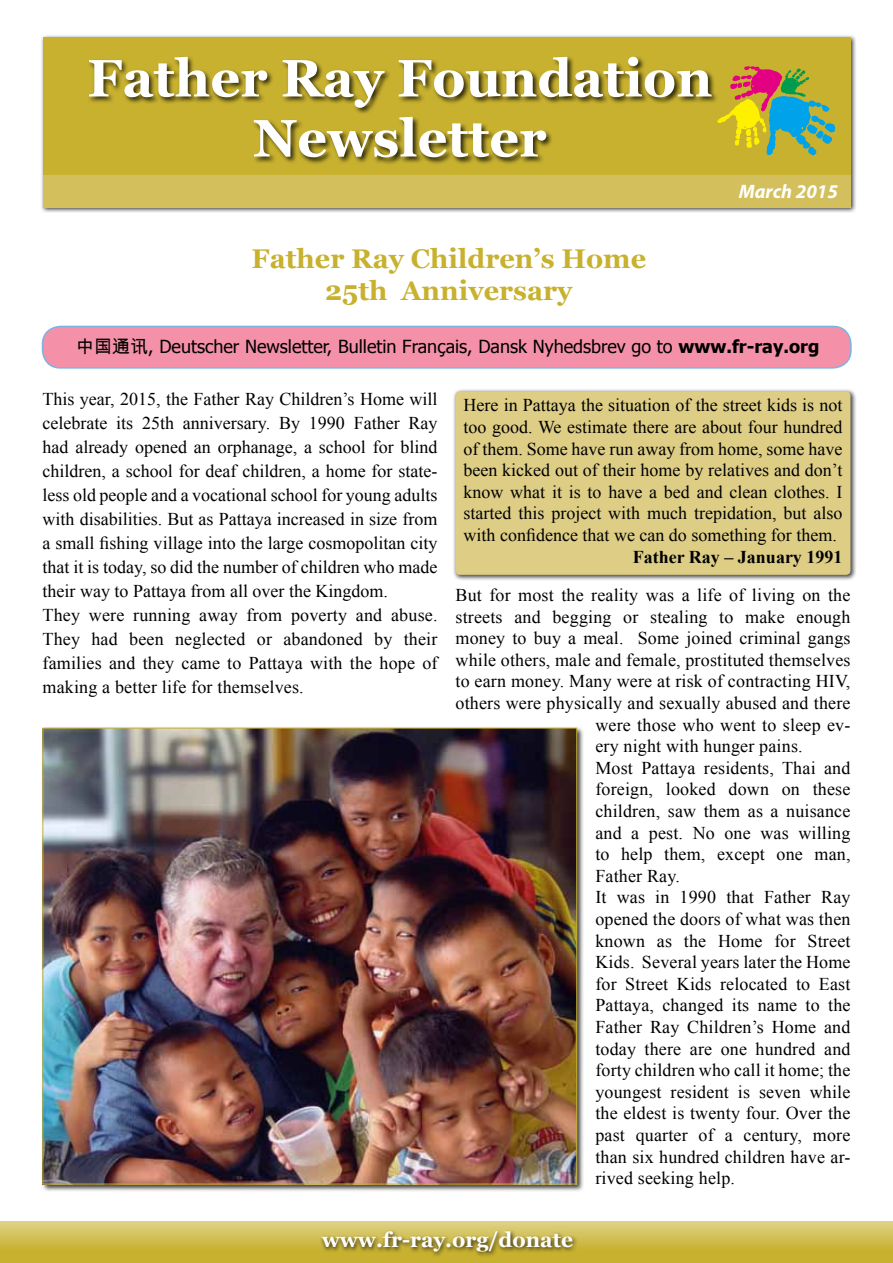
<style>
.page{position:relative;width:893px;height:1263px;background:#fff}
.page>*{position:absolute;margin:0;border:0;box-sizing:border-box;transform-origin:0 0}
.t1{font:700 52.5px/60px "Georgia";color:#fff;text-align:center}
.t2{font:700 27px/32.4px "Georgia";color:#c8b12f;text-align:center}
.t3{font:700 21px "Georgia";color:#fff}
.t4{font:italic 700 19.5px "Myriad Pro";color:#fff}
.t5{font:18px/24px "Times New Roman";letter-spacing:.01em;color:#000}
.t6{font:18px "Tahoma";color:#000}
.t7{font:700 18px "Times New Roman";color:#000}
.s1{font-family:"Arial Unicode MS"}
.s2{font-weight:700}
</style>
<div class="page">
<div style="left:452px;top:388px;width:405px;height:193px;background:#000;opacity:.75"></div>
<div style="left:455px;top:391px;width:395px;height:184px;background:#ddcd85;border-radius:4px"></div>
<div style="left:40px;top:34px;width:817px;height:179px;background:#000;opacity:.75"></div>
<div style="left:43px;top:37px;width:808px;height:138px;background:#c8b12f"></div>
<div style="left:43px;top:175px;width:808px;height:32px;background:#d3c05d"></div>
<svg style="left:0;top:1221px;width:893px;height:42px;background:#d0bd50"></svg>
<div style="left:319px;top:1229px;width:259px;height:28px;background:#000;opacity:.75"></div>
<div style="left:87px;top:56px;width:632px;height:109px;background:#000;opacity:.75"></div>
<svg style="left:717px;top:66px;width:118px;height:90px"></svg>
<div style="left:41px;top:726px;width:544px;height:466px;background:#000;opacity:.75"></div>
<img style="left:42px;top:727px;width:535px;height:458px">
<div style="left:43px;top:326px;width:808px;height:42px;background:#f491a8;border-radius:18px"></div>
<div style="left:42px;top:326px;width:810px;height:43px;border:2px solid #79b4e2;border-radius:18px"></div>
<h1 class="t1" style="left:87px;top:48px;width:627px">Father Ray Foundation<br>Newsletter</h1>
<h2 class="t2" style="left:252px;top:242px;width:396px">Father Ray Children’s Home<br>25th Anniversary</h2>
<p class="t4" style="left:739px;top:179px;width:101px">March 2015</p>
<p class="t6" style="left:76px;top:335px;width:745px"><span class="s1">中国通讯</span>, Deutscher Newsletter, Bulletin Français, Dansk Nyhedsbrev go to <span class="s2">www.fr-ray.org</span></p>
<p class="t5" style="left:43px;top:386px;width:396px">This year, 2015, the Father Ray Children’s Home will celebrate its 25th anniversary. By 1990 Father Ray had already opened an orphanage, a school for blind children, a school for deaf children, a home for state&shy;less old people and a vocational school for young adults with disabilities. But as Pattaya increased in size from a small fishing village into the large cosmopolitan city that it is today, so did the number of children who made their way to Pattaya from all over the Kingdom.<br>They were running away from poverty and abuse.<br>They had been neglected or abandoned by their families and they came to Pattaya with the hope of making a better life for themselves.</p>
<p class="t5" style="left:463px;top:394px;width:380px;line-height:21.6px;text-align:justify">Here in Pattaya the situation of the street kids is not too good. We estimate there are about four hundred of them. Some have run away from home, some have been kicked out of their home by relatives and don’t know what it is to have a bed and clean clothes. I started this project with much trepidation, but also with confidence that we can do something for them.</p>
<p class="t7" style="left:633px;top:544px;width:211px">Father Ray – January 1991</p>
<p class="t5" style="left:455px;top:582px;width:396px">But for most the reality was a life of living on the</p>
<p class="t5" style="left:455px;top:604px;width:396px">streets and begging or stealing to make enough</p>
<p class="t5" style="left:455px;top:625px;width:397px">money to buy a meal. Some joined criminal gangs</p>
<p class="t5" style="left:455px;top:647px;width:397px">while others, male and female, prostituted themselves</p>
<p class="t5" style="left:455px;top:669px;width:396px">to earn money. Many were at risk of contracting HIV,</p>
<p class="t5" style="left:455px;top:690px;width:396px">others were physically and sexually abused and there</p>
<p class="t5" style="left:595px;top:712px;width:257px">were those who went to sleep ev-</p>
<p class="t5" style="left:595px;top:733px;width:209px">ery night with hunger pains.</p>
<p class="t5" style="left:595px;top:755px;width:257px">Most Pattaya residents, Thai and</p>
<p class="t5" style="left:595px;top:777px;width:257px">foreign, looked down on these</p>
<p class="t5" style="left:595px;top:798px;width:257px">children, saw them as a nuisance</p>
<p class="t5" style="left:595px;top:820px;width:257px">and a pest. No one was willing</p>
<p class="t5" style="left:595px;top:841px;width:257px">to help them, except one man,</p>
<p class="t5" style="left:595px;top:863px;width:86px">Father Ray.</p>
<p class="t5" style="left:595px;top:885px;width:257px">It was in 1990 that Father Ray</p>
<p class="t5" style="left:595px;top:906px;width:257px">opened the doors of what was then</p>
<p class="t5" style="left:595px;top:928px;width:257px">known as the Home for Street</p>
<p class="t5" style="left:595px;top:949px;width:257px">Kids. Several years later the Home</p>
<p class="t5" style="left:595px;top:971px;width:257px">for Street Kids relocated to East</p>
<p class="t5" style="left:595px;top:993px;width:257px">Pattaya, changed its name to the</p>
<p class="t5" style="left:595px;top:1014px;width:257px">Father Ray Children’s Home and</p>
<p class="t5" style="left:595px;top:1036px;width:257px">today there are one hundred and</p>
<p class="t5" style="left:595px;top:1057px;width:257px">forty children who call it home; the</p>
<p class="t5" style="left:595px;top:1079px;width:257px">youngest resident is seven while</p>
<p class="t5" style="left:595px;top:1101px;width:257px">the eldest is twenty four. Over the</p>
<p class="t5" style="left:595px;top:1122px;width:257px">past quarter of a century, more</p>
<p class="t5" style="left:595px;top:1144px;width:257px">than six hundred children have ar-</p>
<p class="t5" style="left:595px;top:1165px;width:141px">rived seeking help.</p>
<p class="t3" style="left:322px;top:1226px;width:253px">www.fr-ray.org/donate</p>
</div>
